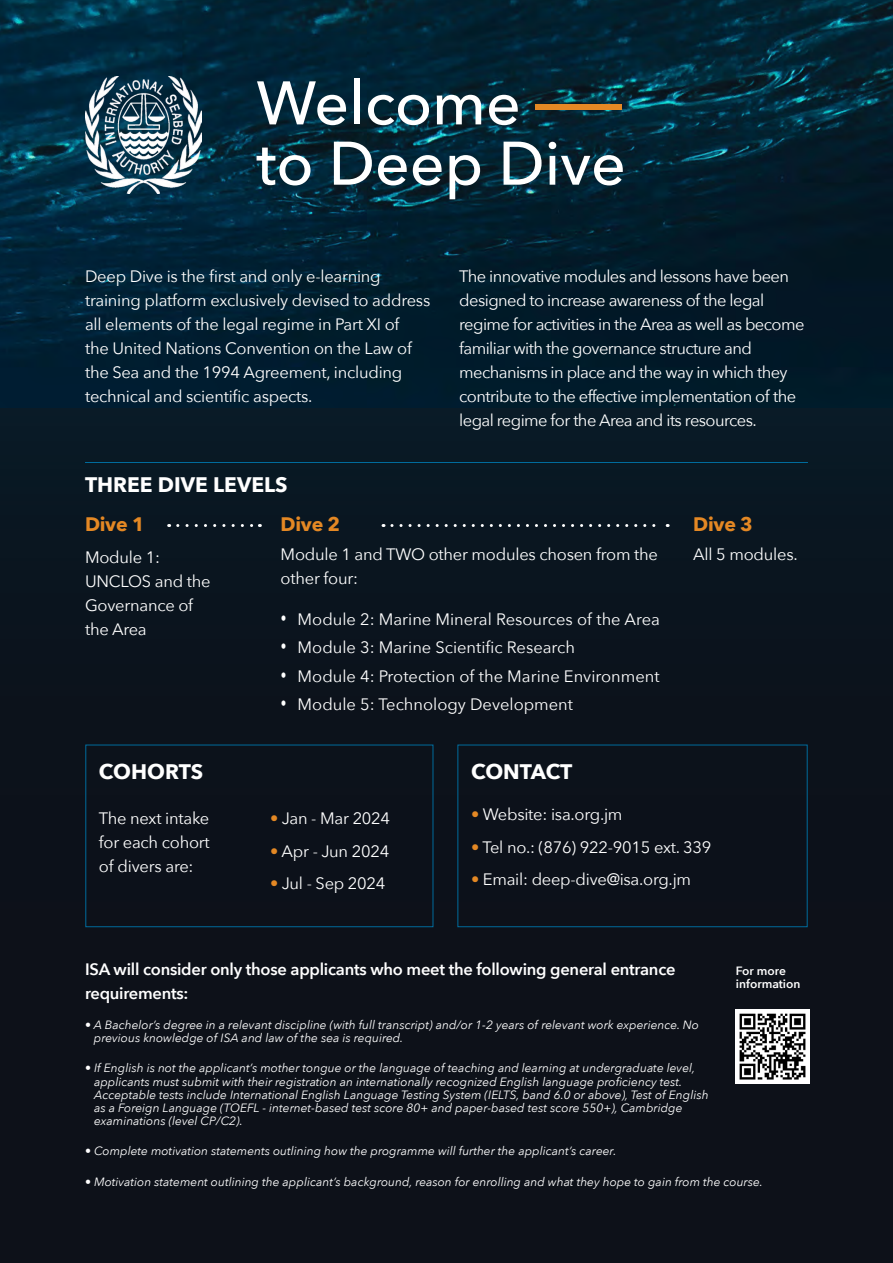
<style>
.page{position:relative;width:893px;height:1263px;background:#fff}
.page>*{position:absolute;margin:0;border:0;box-sizing:border-box;transform-origin:0 0}
.t1{font:500 60.75px/60.3px "Avenir Next";color:#fff}
.body{font:700 21px "Avenir Next";color:#fff}
.Sub_title{font:700 19.5px "Avenir Next";letter-spacing:-.015em;color:#e48824}
.body-2{font:16.5px/24px "Avenir Next";letter-spacing:-.015em;color:#fff}
.body-3{font:16.5px/24px "Avenir Next";letter-spacing:-.035em;color:#fff}
.body-4{font:600 16.5px/24px "Avenir Next";letter-spacing:-.015em;color:#fff}
.t2{font:italic 12px/13.2px "Avenir Next";color:#fff}
.t3{font:600 12px/13.2px "Avenir Next";color:#fff}
.s1{color:#e48824}
</style>
<div class="page">
<img style="left:0;top:0;width:893px;height:408px">
<div style="left:0;top:408px;width:893px;height:855px;background:#0c111a"></div>
<div style="left:85px;top:745px;width:348px;height:182px;border:1px solid #006b9c"></div>
<div style="left:457px;top:745px;width:350px;height:182px;border:1px solid #006b9c"></div>
<img style="left:85px;top:77px;width:116px;height:116px">
<hr style="left:85px;top:462px;width:723px;height:1px;background:#006b9c">
<svg style="left:178px;top:524px;width:82px;height:3px"></svg>
<svg style="left:392px;top:524px;width:276px;height:3px"></svg>
<div style="left:535px;top:104px;width:87px;height:5px;background:#e48824"></div>
<img style="left:736px;top:1010px;width:73px;height:73px">
<p class="t1" style="left:256px;top:71px;width:371px">Welcome<br>to Deep Dive</p>
<p class="body-2" style="left:85px;top:263px;width:347px">Deep Dive is the first and only e-learning training platform exclusively devised to address all elements of the legal regime in Part XI of<br>the United Nations Convention on the Law of the Sea and the 1994 Agreement, including technical and scientific aspects.</p>
<p class="body-3" style="left:459px;top:263px;width:347px">The innovative modules and lessons have been designed to increase awareness of the legal regime for activities in the Area as well as become familiar with the governance structure and mechanisms in place and the way in which they contribute to the effective implementation of the legal regime for the Area and its resources.</p>
<p class="body" style="left:85px;top:467px;width:204px">THREE DIVE LEVELS</p>
<p class="Sub_title" style="left:85px;top:508px;width:61px">Dive 1</p>
<p class="Sub_title" style="left:281px;top:508px;width:61px">Dive 2</p>
<p class="Sub_title" style="left:693px;top:508px;width:61px">Dive 3</p>
<p class="body-2" style="left:85px;top:545px;width:127px">Module 1:<br>UNCLOS and the<br>Governance of the Area</p>
<p class="body-2" style="left:281px;top:541px;width:379px">Module 1 and TWO other modules chosen from the other four:</p>
<p class="body-2" style="left:281px;top:606px;width:381px">• Module 2: Marine Mineral Resources of the Area</p>
<p class="body-2" style="left:281px;top:635px;width:296px">• Module 3: Marine Scientific Research</p>
<p class="body-2" style="left:281px;top:663px;width:380px">• Module 4: Protection of the Marine Environment</p>
<p class="body-2" style="left:281px;top:691px;width:294px">• Module 5: Technology Development</p>
<p class="body-2" style="left:693px;top:541px;width:106px">All 5 modules.</p>
<p class="body" style="left:99px;top:754px;width:106px">COHORTS</p>
<p class="body-2" style="left:99px;top:806px;width:112px;text-align:justify">The next intake for each cohort of divers are:</p>
<p class="body-2" style="left:270px;top:806px;width:122px"><span class="s1">•</span> Jan - Mar 2024</p>
<p class="body-2" style="left:270px;top:838px;width:121px"><span class="s1">•</span> Apr - Jun 2024</p>
<p class="body-2" style="left:270px;top:871px;width:117px"><span class="s1">•</span> Jul - Sep 2024</p>
<p class="body" style="left:471px;top:754px;width:103px">CONTACT</p>
<p class="body-2" style="left:471px;top:802px;width:153px"><span class="s1">•</span> Website: isa.org.jm</p>
<p class="body-2" style="left:471px;top:834px;width:242px"><span class="s1">•</span> Tel no.: (876) 922-9015 ext. 339</p>
<p class="body-2" style="left:471px;top:867px;width:222px"><span class="s1">•</span> Email: deep-dive@isa.org.jm</p>
<p class="body-4" style="left:85px;top:957px;width:592px">ISA will consider only those applicants who meet the following general entrance requirements:</p>
<p class="t2" style="left:94px;top:1018px;width:607px;text-indent:-9px">• A Bachelor’s degree in a relevant discipline (with full transcript) and/or 1-2 years of relevant work experience. No previous knowledge of ISA and law of the sea is required.</p>
<p class="t2" style="left:94px;top:1061px;width:616px;text-indent:-9px">• If English is not the applicant’s mother tongue or the language of teaching and learning at undergraduate level, applicants must submit with their registration an internationally recognized English language proficiency test.<br>Acceptable tests include International English Language Testing System (IELTS, band 6.0 or above), Test of English as a Foreign Language (TOEFL - internet-based test score 80+ and paper-based test score 550+), Cambridge examinations (level CP/C2).</p>
<p class="t2" style="left:85px;top:1144px;width:533px">• Complete motivation statements outlining how the programme will further the applicant’s career.</p>
<p class="t2" style="left:85px;top:1174px;width:679px">• Motivation statement outlining the applicant’s background, reason for enrolling and what they hope to gain from the course.</p>
<p class="t3" style="left:736px;top:964px;width:66px">For more information</p>
</div>
